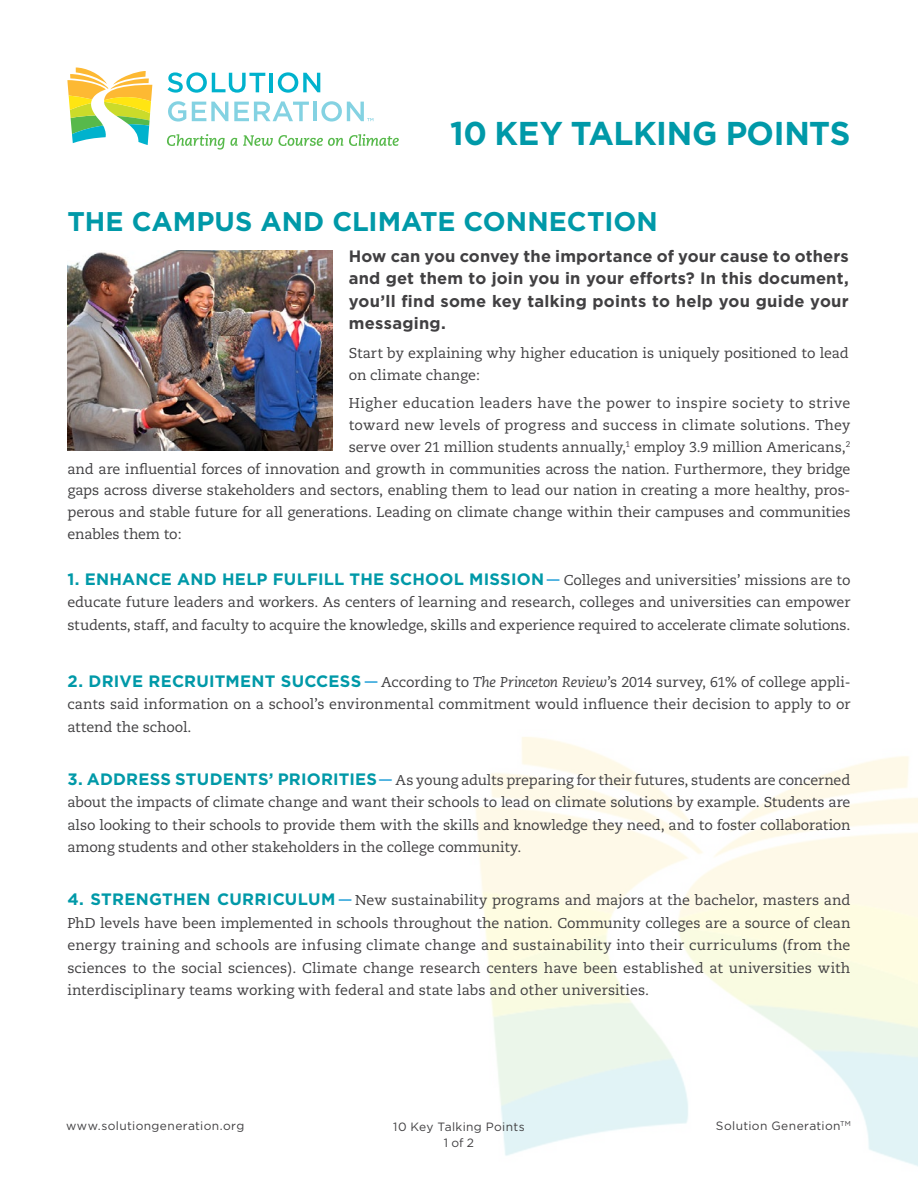
<style>
.page{position:relative;width:918px;height:1188px;background:#fff}
.page>*{position:absolute;margin:0;border:0;box-sizing:border-box;transform-origin:0 0}
.t1{font:700 33px "Gotham";letter-spacing:-.01em;color:#0099a8}
.t2{font:700 27px "Gotham";color:#0099a8}
.t3{font:700 16.5px/22.5px "Gotham";letter-spacing:.01em;color:#414042;text-align:justify}
.t4{font:700 16.5px "Gotham";letter-spacing:.01em;color:#0099a8}
.t5{font:14.25px/22.5px "Caecilia";letter-spacing:-.005em;color:#414042;text-align:justify}
.t6{font:14.25px "Caecilia";letter-spacing:.02em;color:#414042}
.t7{font:14.25px "Caecilia";letter-spacing:.015em;color:#414042}
.t8{font:12px/16.5px "Gotham";letter-spacing:.03em;color:#414042;text-align:center}
.t9{font:7.05px "Gotham";color:#414042}
.s1{font-family:"Gotham";font-size:16.5px;color:#0091d3}
.s2{font-style:italic}
.s3{font-family:"Gotham";font-weight:700;font-size:16.5px;color:#0099a8}
</style>
<div class="page">
<svg style="left:167px;top:134px;width:176px;height:16px"></svg>
<svg style="left:349px;top:134px;width:50px;height:12px"></svg>
<svg style="left:168px;top:101px;width:18px;height:21px"></svg>
<svg style="left:192px;top:102px;width:36px;height:19px"></svg>
<svg style="left:234px;top:101px;width:75px;height:20px"></svg>
<hr style="left:313px;top:102px;width:3px;height:19px;background:#84d2e2">
<svg style="left:168px;top:72px;width:97px;height:21px"></svg>
<hr style="left:269px;top:73px;width:4px;height:19px;background:#00b2cd">
<svg style="left:278px;top:72px;width:42px;height:21px"></svg>
<svg style="left:67px;top:68px;width:85px;height:77px"></svg>
<svg style="left:321px;top:101px;width:52px;height:21px"></svg>
<img style="left:67px;top:251px;width:266px;height:199px">
<h1 class="t1" style="left:450px;top:111px;width:402px">10 Key Talking Points</h1>
<h2 class="t2" style="left:68px;top:204px;width:592px">The Campus and Climate Connection</h2>
<p class="t3" style="left:349px;top:244px;width:501px">H ow can you convey the importance of your cause to others and get them to join you in your efforts? I n this document, you’ll find some key talking points to help you guide your messaging.</p>
<p class="t5" style="left:349px;top:342px;width:502px;line-height:21.8px">Start by explaining why higher education is uniquely positioned to lead on climate change:</p>
<p class="t6" style="left:349px;top:395px;width:503px">Higher education leaders have the power to inspire society to strive</p>
<p class="t7" style="left:349px;top:417px;width:503px">toward new levels of progress and success in climate solutions. They</p>
<p class="t5" style="left:349px;top:436px;width:503px">serve over 21 million students annually,<sup>1</sup> employ 3.9 million Americans,<sup>2</sup></p>
<p class="t5" style="left:68px;top:458px;width:784px">and are influential forces of innovation and growth in communities across the nation. Furthermore, they bridge</p>
<p class="t5" style="left:68px;top:479px;width:784px">gaps across diverse stakeholders and sectors, enabling them to lead our nation in creating a more healthy, pros-</p>
<p class="t5" style="left:68px;top:501px;width:785px">perous and stable future for all generations. Leading on climate change within their campuses and communities</p>
<p class="t5" style="left:68px;top:523px;width:116px">enables them to:</p>
<p class="t4" style="left:67px;top:568px;width:31px">1. ENHAN</p>
<p class="t4" style="left:149px;top:568px;width:43px">CE AND</p>
<p class="t4" style="left:222px;top:568px;width:12px">HELP</p>
<p class="t4" style="left:273px;top:568px;width:55px">FULFILL</p>
<p class="t4" style="left:350px;top:568px;width:77px">THE SCHOOL</p>
<p class="t4" style="left:469px;top:568px;width:12px">MISSION</p>
<p class="t5" style="left:67px;top:569px;width:785px;text-indent:479px"><span class="s1">—</span> Colleges and universities’ missions are to educate future leaders and workers. As centers of learning and research, colleges and universities can empower students, staff, and faculty to acquire the knowledge, skills and experience required to accelerate climate solutions.</p>
<p class="t4" style="left:67px;top:670px;width:172px">2. DRIVE RECRUITMEN</p>
<p class="t4" style="left:265px;top:670px;width:76px">T SUCCESS</p>
<p class="t5" style="left:67px;top:671px;width:785px;text-indent:296px"><span class="s1">—</span> According to <span class="s2">The Princeton Review</span>’s 2014 survey, 61% of college appli&shy;cants said information on a school’s environmental commitment would influence their decision to apply to or attend the school.</p>
<p class="t5" style="left:67px;top:769px;width:785px;text-indent:180px"><span class="s3">TS’ PRIO RI TIES</span> <span class="s1">—</span> As young adults preparing for their futures, students are concerned about the impacts of climate change and want their schools to lead on climate solutions by example. Students are also looking to their schools to provide them with the skills and knowledge they need, and to foster collaboration among students and other stakeholders in the college community.</p>
<p class="t4" style="left:67px;top:888px;width:70px">4. STRENG</p>
<p class="t4" style="left:162px;top:888px;width:24px">THEN</p>
<p class="t4" style="left:217px;top:888px;width:81px">CURRICULUM</p>
<p class="t4" style="left:67px;top:768px;width:34px">3. ADD</p>
<p class="t4" style="left:126px;top:768px;width:24px">RESS</p>
<p class="t4" style="left:175px;top:768px;width:35px">STUDEN</p>
<p class="t5" style="left:67px;top:889px;width:785px;text-indent:270px"><span class="s1">—</span> New sustainability programs and majors at the bachelor, masters and PhD levels have been implemented in schools throughout the nation. Community colleges are a source of clean energy training and schools are infusing climate change and sustainability into their curriculums (from the sciences to the social sciences). Climate change research centers have been established at universities with interdisciplinary teams working with federal and state labs and other universities.</p>
<p class="t8" style="left:66px;top:1117px;width:180px">www.solutiongeneration.org</p>
<p class="t9" style="left:840px;top:1119px;width:12px">TM</p>
<p class="t8" style="left:716px;top:1117px;width:126px">Solution Generation</p>
<p class="t8" style="left:393px;top:1118px;width:133px">10 Key Talking Points<br>1 of 2</p>
</div>
